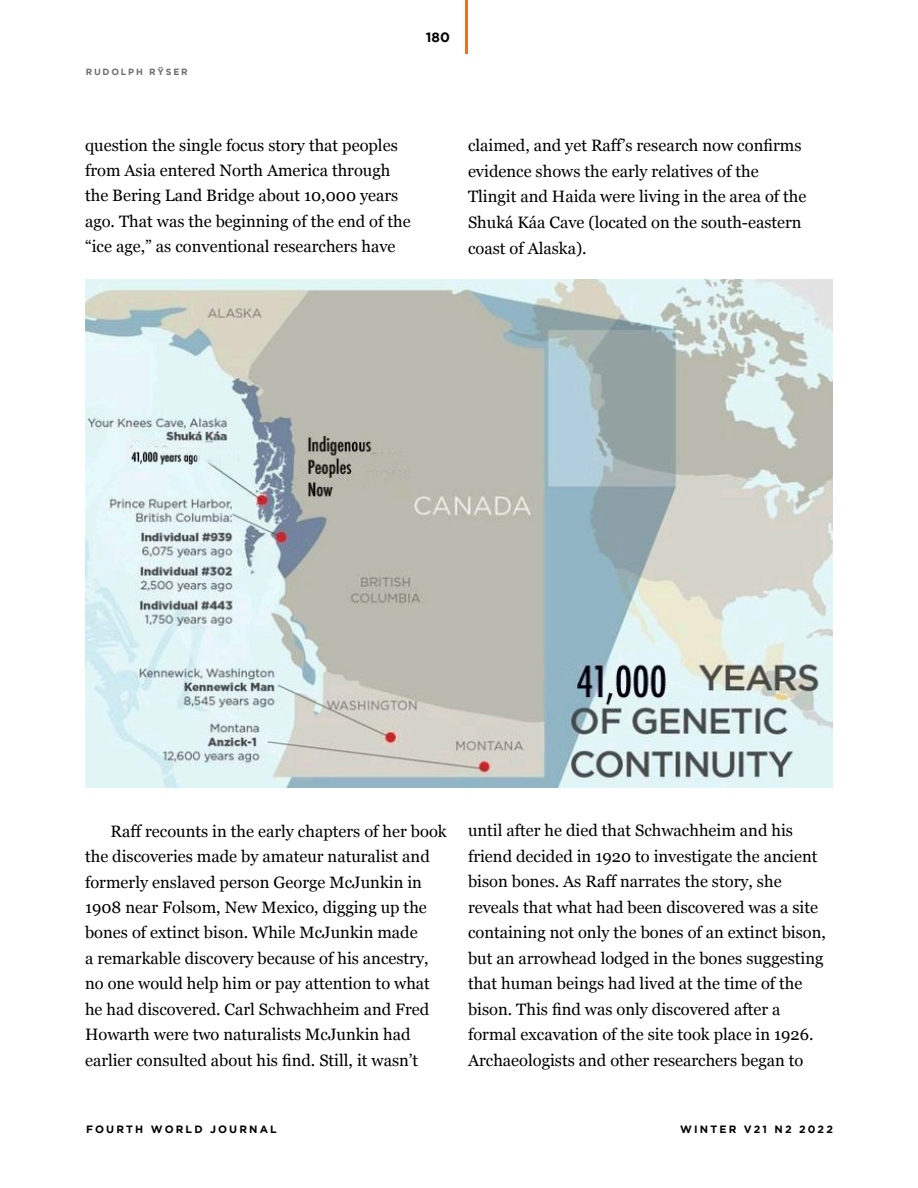
<style>
.page{position:relative;width:918px;height:1188px;background:#fff}
.page>*{position:absolute;margin:0;border:0;box-sizing:border-box;transform-origin:0 0}
.t1{font:16.5px/25.5px "Georgia";color:#000}
.t2{font:700 13.5px "Gotham";color:#000}
.t3{font:700 10.65px "Gotham";letter-spacing:.2em;color:#000}
.t4{font:700 9px "Gotham";letter-spacing:.2em;color:#6e6e6e}
</style>
<div class="page">
<img style="left:85px;top:280px;width:748px;height:508px">
<hr style="left:465px;top:0;width:3px;height:54px;background:#ed7025">
<p class="t4" style="left:86px;top:66px;width:103px">RUDOLPH RŸSER</p>
<p class="t2" style="left:426px;top:29px;width:26px">180</p>
<p class="t1" style="left:85px;top:132px;width:327px">question the single focus story that peoples from Asia entered North America through the Bering Land Bridge about 10,000 years ago. That was the beginning of the end of the “ice age,” as conventional researchers have</p>
<p class="t1" style="left:468px;top:132px;width:340px">claimed, and yet Raff’s research now confirms evidence shows the early relatives of the Tlingit and Haida were living in the area of the Shuká Káa Cave (located on the south-eastern coast of Alaska).</p>
<p class="t1" style="left:85px;top:817px;width:363px;text-indent:26px">Raff recounts in the early chapters of her book the discoveries made by amateur naturalist and formerly enslaved person George McJunkin in 1908 near Folsom, New Mexico, digging up the bones of extinct bison. While McJunkin made<br>a remarkable discovery because of his ancestry, no one would help him or pay attention to what he had discovered. Carl Schwachheim and Fred Howarth were two naturalists McJunkin had earlier consulted about his find. Still, it wasn’t</p>
<p class="t1" style="left:468px;top:817px;width:359px">until after he died that Schwachheim and his friend decided in 1920 to investigate the ancient bison bones. As Raff narrates the story, she reveals that what had been discovered was a site containing not only the bones of an extinct bison, but an arrowhead lodged in the bones suggesting that human beings had lived at the time of the bison. This find was only discovered after a formal excavation of the site took place in 1926.<br>Archaeologists and other researchers began to</p>
<p class="t3" style="left:86px;top:1123px;width:192px">FOURTH WORLD JOURNAL</p>
<p class="t3" style="left:680px;top:1123px;width:154px">WINTER V21 N2 2022</p>
</div>
